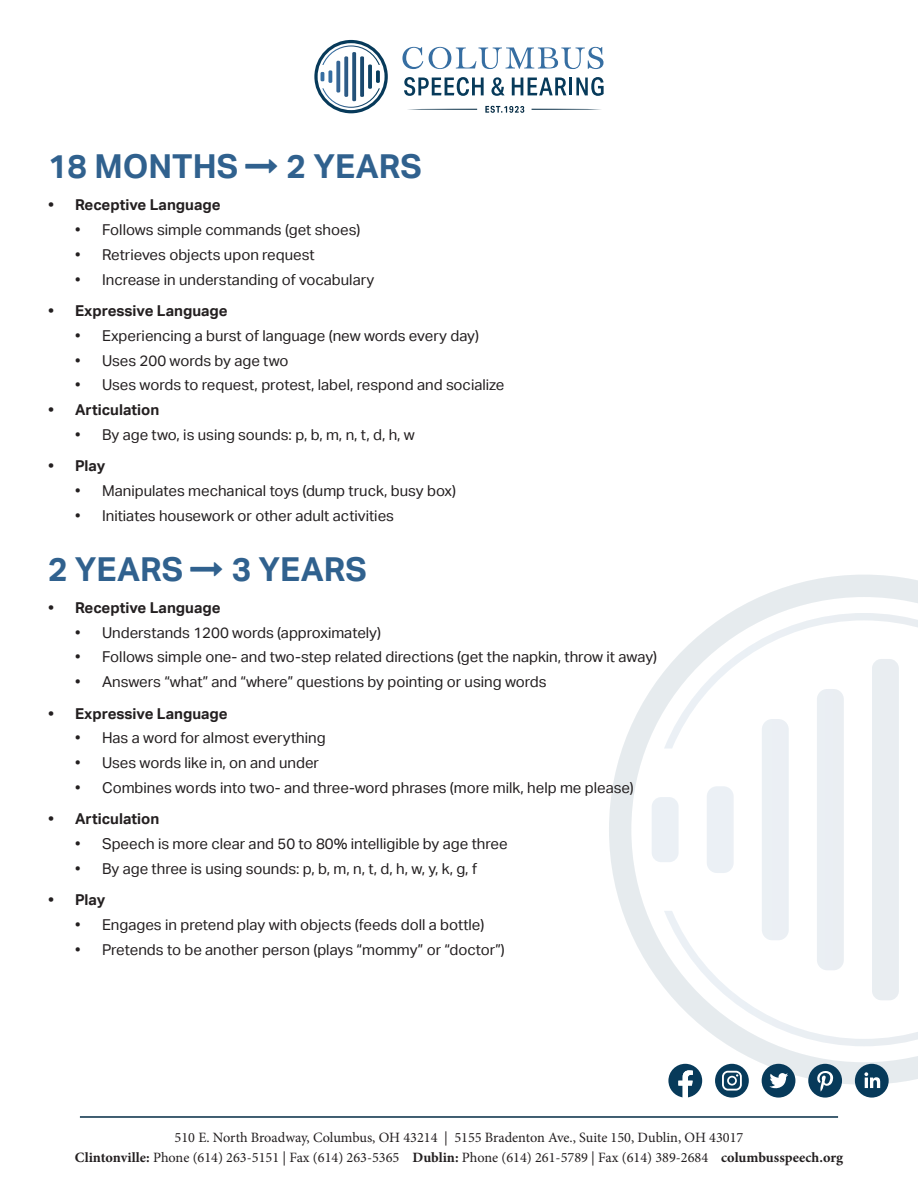
<style>
.page{position:relative;width:918px;height:1188px;background:#fff}
.page>*{position:absolute;margin:0;border:0;box-sizing:border-box;transform-origin:0 0}
.t1{font:700 33px "Aktiv Grotesk";color:#30618e}
.t2{font:15px "Aktiv Grotesk";color:#231f20}
.t3{font:700 15px "Aktiv Grotesk";color:#231f20}
.t4{font:14.25px/19.8px "Minion Pro";color:#231f20;text-align:center}
.s1{font-weight:700}
</style>
<div class="page">
<svg style="left:408px;top:106px;width:193px;height:7px"></svg>
<svg style="left:314px;top:40px;width:74px;height:73px"></svg>
<svg style="left:404px;top:77px;width:80px;height:19px"></svg>
<svg style="left:491px;top:77px;width:14px;height:19px"></svg>
<svg style="left:512px;top:78px;width:54px;height:17px"></svg>
<hr style="left:569px;top:78px;width:3px;height:17px;background:#073a5a">
<svg style="left:576px;top:77px;width:28px;height:19px"></svg>
<svg style="left:402px;top:47px;width:21px;height:22px"></svg>
<svg style="left:429px;top:47px;width:175px;height:22px"></svg>
<svg style="left:609px;top:575px;width:309px;height:510px"></svg>
<svg style="left:652px;top:613px;width:266px;height:433px"></svg>
<hr style="left:80px;top:1116px;width:758px;height:2px;background:#032c44">
<div style="left:762px;top:1064px;width:33px;height:34px;background:#073a5a;border-radius:50%"></div>
<svg style="left:770px;top:1073px;width:18px;height:16px"></svg>
<div style="left:715px;top:1064px;width:34px;height:34px;background:#073a5a;border-radius:50%"></div>
<svg style="left:722px;top:1071px;width:20px;height:20px"></svg>
<svg style="left:668px;top:1064px;width:34px;height:34px"></svg>
<div style="left:855px;top:1064px;width:34px;height:34px;background:#073a5a;border-radius:50%"></div>
<svg style="left:864px;top:1072px;width:16px;height:16px"></svg>
<div style="left:808px;top:1064px;width:34px;height:34px;background:#073a5a;border-radius:50%"></div>
<svg style="left:817px;top:1071px;width:16px;height:21px"></svg>
<p class="t1" style="left:48px;top:148px;width:192px">18 MONTHS</p>
<p class="t1" style="left:287px;top:148px;width:137px">2 YEARS</p>
<p class="t3" style="left:48px;top:196px;width:174px">• Receptive Language</p>
<p class="t2" style="left:75px;top:221px;width:287px">• Follows simple commands (get shoes)</p>
<p class="t2" style="left:75px;top:246px;width:241px">• Retrieves objects upon request</p>
<p class="t2" style="left:75px;top:271px;width:301px">• Increase in understanding of vocabulary</p>
<p class="t3" style="left:48px;top:302px;width:181px">• Expressive Language</p>
<p class="t2" style="left:75px;top:327px;width:406px">• Experiencing a burst of language (new words every day)</p>
<p class="t2" style="left:75px;top:352px;width:215px">• Uses 200 words by age two</p>
<p class="t2" style="left:75px;top:376px;width:431px">• Uses words to request, protest, label, respond and socialize</p>
<p class="t3" style="left:48px;top:401px;width:113px">• Articulation</p>
<p class="t2" style="left:75px;top:426px;width:341px">• By age two, is using sounds: p, b, m, n, t, d, h, w</p>
<p class="t3" style="left:48px;top:457px;width:59px">• Play</p>
<p class="t2" style="left:75px;top:482px;width:382px">• Manipulates mechanical toys (dump truck, busy box)</p>
<p class="t2" style="left:75px;top:507px;width:321px">• Initiates housework or other adult activities</p>
<p class="t1" style="left:48px;top:550px;width:137px">2 YEARS</p>
<p class="t1" style="left:232px;top:550px;width:137px">3 YEARS</p>
<p class="t3" style="left:48px;top:599px;width:174px">• Receptive Language</p>
<p class="t2" style="left:75px;top:624px;width:308px">• Understands 1200 words (approximately)</p>
<p class="t2" style="left:75px;top:648px;width:584px">• Follows simple one- and two-step related directions (get the napkin, throw it away)</p>
<p class="t2" style="left:75px;top:673px;width:473px">• Answers “what” and “where” questions by pointing or using words</p>
<p class="t3" style="left:48px;top:705px;width:181px">• Expressive Language</p>
<p class="t2" style="left:75px;top:729px;width:252px">• Has a word for almost everything</p>
<p class="t2" style="left:75px;top:754px;width:246px">• Uses words like in, on and under</p>
<p class="t2" style="left:75px;top:779px;width:560px">• Combines words into two- and three-word phrases (more milk, help me please)</p>
<p class="t3" style="left:48px;top:810px;width:113px">• Articulation</p>
<p class="t2" style="left:75px;top:835px;width:434px">• Speech is more clear and 50 to 80% intelligible by age three</p>
<p class="t2" style="left:75px;top:860px;width:403px">• By age three is using sounds: p, b, m, n, t, d, h, w, y, k, g, f</p>
<p class="t3" style="left:48px;top:891px;width:59px">• Play</p>
<p class="t2" style="left:75px;top:916px;width:411px">• Engages in pretend play with objects (feeds doll a bottle)</p>
<p class="t2" style="left:75px;top:941px;width:431px">• Pretends to be another person (plays “mommy” or “doctor”)</p>
<p class="t4" style="left:75px;top:1127px;width:770px">510 E. North Broadway, Columbus, OH 43214 | 5155 Bradenton Ave., Suite 150, Dublin, OH 43017<br><span class="s1">Clintonville:</span> Phone (614) 263-5151 | Fax (614) 263-5365 <span class="s1">Dublin:</span> Phone (614) 261-5789 | Fax (614) 389-2684 <span class="s1">columbusspeech.org</span></p>
</div>
